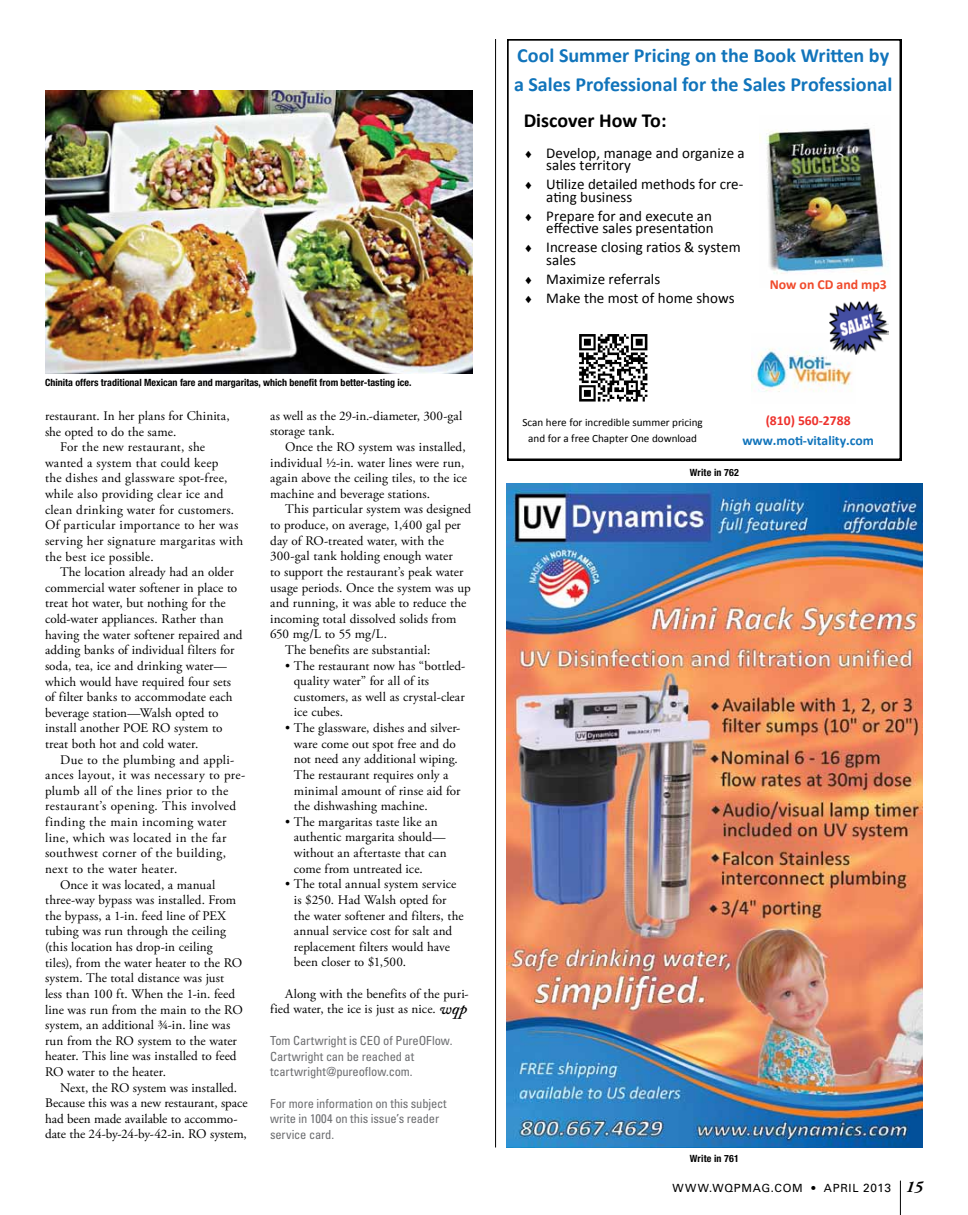
<style>
.page{position:relative;width:968px;height:1215px;background:#fff}
.page>*{position:absolute;margin:0;border:0;box-sizing:border-box;transform-origin:0 0}
.t1{font:700 20.12px/29.2px "Calibri";color:#1174bb}
.t2{font:700 20px "Calibri";color:#000}
.t3{font:15px/12.6px "Calibri";color:#000}
.t4{font:700 13.75px "Calibri";color:#f04a2b}
.t5{font:700 13.62px "Calibri";color:#1174bb}
.t6{font:700 13.62px "Calibri";color:#ee322d}
.t7{font:13.12px/15.6px "Adobe Garamond Pro";letter-spacing:.01em;color:#000}
.t8{font:13.12px "Adobe Garamond Pro";letter-spacing:.035em;color:#000}
.t9{font:13.12px "Adobe Garamond Pro";letter-spacing:.03em;color:#000}
.t10{font:13.12px "Adobe Garamond Pro";letter-spacing:-.01em;color:#000}
.t11{font:condensed 12.5px/15.6px "Univers LT Std";letter-spacing:-.01em;color:#6d6e71}
.t12{font:11.25px "Univers LT Std";letter-spacing:.065em;color:#000}
.t13{font:11.12px/16.2px "Calibri";color:#000;text-align:center}
.t14{font:700 condensed 10px "Helvetica Neue LT Std";color:#000}
.t15{font:700 condensed 10px "Helvetica Neue LT Std";letter-spacing:.02em;color:#000}
.s1{font-family:"Adobe Caslon Pro";font-weight:600;font-style:italic;font-size:16.25px}
.s2{font-size:11.88px}
.s3{font-family:"Adobe Garamond Pro";font-weight:700;font-style:italic;font-size:16.25px}
</style>
<div class="page">
<hr style="left:900px;top:1181px;width:1px;height:34px;background:#000">
<svg style="left:507px;top:39px;width:394px;height:421px"></svg>
<img style="left:506px;top:484px;width:416px;height:663px">
<hr style="left:495px;top:39px;width:1px;height:1109px;background:#000">
<img style="left:45px;top:90px;width:427px;height:283px">
<p class="t14" style="left:45px;top:376px;width:368px">Chinita offers traditional Mexican fare and margaritas, which benefit from better-tasting ice.</p>
<p class="t7" style="left:45px;top:408px;width:186px">restaurant. In her plans for Chinita,</p>
<p class="t7" style="left:45px;top:424px;width:133px">she opted to do the same.</p>
<p class="t7" style="left:60px;top:440px;width:146px">For the new restaurant, she</p>
<p class="t7" style="left:45px;top:455px;width:175px">wanted a system that could keep</p>
<p class="t7" style="left:45px;top:471px;width:184px">the dishes and glassware spot-free,</p>
<p class="t7" style="left:45px;top:487px;width:180px">while also providing clear ice and</p>
<p class="t7" style="left:45px;top:502px;width:191px">clean drinking water for customers.</p>
<p class="t7" style="left:45px;top:518px;width:195px">Of particular importance to her was</p>
<p class="t7" style="left:45px;top:533px;width:200px">serving her signature margaritas with</p>
<p class="t7" style="left:45px;top:549px;width:110px">the best ice possible.</p>
<p class="t7" style="left:60px;top:565px;width:175px">The location already had an older</p>
<p class="t7" style="left:45px;top:580px;width:194px">commercial water softener in place to</p>
<p class="t7" style="left:45px;top:596px;width:182px">treat hot water, but nothing for the</p>
<p class="t7" style="left:45px;top:612px;width:180px">cold-water appliances. Rather than</p>
<p class="t7" style="left:45px;top:627px;width:199px">having the water softener repaired and</p>
<p class="t7" style="left:45px;top:643px;width:191px">adding banks of individual filters for</p>
<p class="t7" style="left:45px;top:658px;width:183px">soda, tea, ice and drinking water—</p>
<p class="t7" style="left:45px;top:674px;width:188px">which would have required four sets</p>
<p class="t7" style="left:45px;top:690px;width:189px">of filter banks to accommodate each</p>
<p class="t7" style="left:45px;top:705px;width:175px">beverage station—Walsh opted to</p>
<p class="t7" style="left:45px;top:721px;width:179px">install another POE RO system to</p>
<p class="t7" style="left:45px;top:736px;width:155px">treat both hot and cold water.</p>
<p class="t7" style="left:60px;top:752px;width:176px">Due to the plumbing and appli-</p>
<p class="t8" style="left:45px;top:767px;width:202px">ances layout, it was necessary to pre-</p>
<p class="t7" style="left:45px;top:783px;width:185px">plumb all of the lines prior to the</p>
<p class="t9" style="left:45px;top:798px;width:193px">restaurant’s opening. This involved</p>
<p class="t8" style="left:45px;top:814px;width:183px">finding the main incoming water</p>
<p class="t8" style="left:45px;top:830px;width:183px">line, which was located in the far</p>
<p class="t9" style="left:45px;top:845px;width:183px">southwest corner of the building,</p>
<p class="t7" style="left:45px;top:861px;width:134px">next to the water heater.</p>
<p class="t7" style="left:60px;top:877px;width:157px">Once it was located, a manual</p>
<p class="t7" style="left:45px;top:893px;width:193px">three-way bypass was installed. From</p>
<p class="t7" style="left:45px;top:908px;width:182px">the bypass, a 1-in. feed line of PEX</p>
<p class="t7" style="left:45px;top:924px;width:182px">tubing was run through the ceiling</p>
<p class="t7" style="left:45px;top:940px;width:169px">(this location has drop-in ceiling</p>
<p class="t7" style="left:45px;top:955px;width:199px">tiles), from the water heater to the RO</p>
<p class="t7" style="left:45px;top:971px;width:180px">system. The total distance was just</p>
<p class="t7" style="left:45px;top:986px;width:192px">less than 100 ft. When the 1-in. feed</p>
<p class="t7" style="left:45px;top:1002px;width:199px">line was run from the main to the RO</p>
<p class="t7" style="left:45px;top:1018px;width:187px">system, an additional 3/4-in. line was</p>
<p class="t7" style="left:45px;top:1033px;width:193px">run from the RO system to the water</p>
<p class="t7" style="left:45px;top:1049px;width:193px">heater. This line was installed to feed</p>
<p class="t7" style="left:45px;top:1064px;width:122px">RO water to the heater.</p>
<p class="t7" style="left:60px;top:1080px;width:179px">Next, the RO system was installed.</p>
<p class="t7" style="left:45px;top:1096px;width:204px">Because this was a new restaurant, space</p>
<p class="t7" style="left:45px;top:1111px;width:194px">had been made available to accommo-</p>
<p class="t10" style="left:45px;top:1126px;width:203px">date the 24-by-24-by-42-in. RO system,</p>
<p class="t7" style="left:270px;top:408px;width:194px">as well as the 29-in.-diameter, 300-gal storage tank.</p>
<p class="t7" style="left:270px;top:439px;width:198px;text-indent:15px">Once the RO system was installed, individual ½-in. water lines were run, again above the ceiling tiles, to the ice machine and beverage stations.</p>
<p class="t7" style="left:285px;top:502px;width:187px">This particular system was designed</p>
<p class="t7" style="left:270px;top:518px;width:192px">to produce, on average, 1,400 gal per</p>
<p class="t7" style="left:270px;top:533px;width:175px">day of RO-treated water, with the</p>
<p class="t7" style="left:270px;top:549px;width:184px">300-gal tank holding enough water</p>
<p class="t7" style="left:270px;top:564px;width:195px">to support the restaurant’s peak water</p>
<p class="t7" style="left:270px;top:580px;width:202px">usage periods. Once the system was up</p>
<p class="t7" style="left:270px;top:596px;width:197px">and running, it was able to reduce the</p>
<p class="t7" style="left:270px;top:611px;width:188px">incoming total dissolved solids from</p>
<p class="t7" style="left:270px;top:627px;width:118px">650 mg/L to 55 mg/L.</p>
<p class="t7" style="left:285px;top:642px;width:147px">The benefits are substantial:</p>
<p class="t7" style="left:294px;top:658px;width:173px;text-indent:-9px">• The restaurant now has “bottled&shy;quality water” for all of its customers, as well as crystal-clear ice cubes.</p>
<p class="t7" style="left:294px;top:721px;width:168px;text-indent:-9px">• The glassware, dishes and silver&shy;ware come out spot free and do not need any additional wiping.<br>The restaurant requires only a minimal amount of rinse aid for the dishwashing machine.</p>
<p class="t7" style="left:294px;top:814px;width:154px;text-indent:-9px">• The margaritas taste like an authentic margarita should— without an aftertaste that can come from untreated ice.</p>
<p class="t7" style="left:294px;top:877px;width:171px;text-indent:-9px">• The total annual system service is $250. Had Walsh opted for the water softener and filters, the annual service cost for salt and replacement filters would have been closer to $1,500.</p>
<p class="t7" style="left:270px;top:986px;width:200px;text-align:right">Along with the benefits of the puri&shy;fied water, the ice is just as nice. <span class="s1">wqp</span></p>
<p class="t11" style="left:270px;top:1033px;width:184px">Tom Cartwright is CEO of PureOFlow.<br>Cartwright can be reached at tcartwright@pureoflow.com.</p>
<p class="t11" style="left:270px;top:1095px;width:178px">For more information on this subject write in 1004 on this issue’s reader service card.</p>
<h1 class="t1" style="left:514px;top:41px;width:380px">Cool Summer Pricing on the Book Written by a Sales Professional for the Sales Professional</h1>
<h2 class="t2" style="left:523px;top:108px;width:144px">Discover How To:</h2>
<p class="t3" style="left:546px;top:146px;width:200px;text-indent:-23px">◻ Develop, manage and organize a sales territory</p>
<p class="t3" style="left:546px;top:178px;width:198px;text-indent:-23px">◻ Utilize detailed methods for cre&shy;ating business</p>
<p class="t3" style="left:523px;top:209px;width:191px;text-align:right">◻ Prepare for and execute an effective sales presentation</p>
<p class="t3" style="left:546px;top:241px;width:196px;text-indent:-23px">◻ Increase closing ratios &amp; system sales</p>
<p class="t3" style="left:523px;top:272px;width:138px">◻ Maximize referrals</p>
<p class="t3" style="left:523px;top:291px;width:212px">◻ Make the most of home shows</p>
<p class="t4" style="left:769px;top:276px;width:119px">Now on CD and mp3</p>
<p class="t13" style="left:522px;top:414px;width:182px">Scan here for incredible summer pricing and for a free Chapter One download</p>
<p class="t6" style="left:765px;top:411px;width:86px">(810) 560-2788</p>
<p class="t5" style="left:742px;top:432px;width:133px">www.moti-vitality.com</p>
<p class="t15" style="left:689px;top:466px;width:51px">Write in 762</p>
<p class="t15" style="left:690px;top:1152px;width:51px">Write in 761</p>
<p class="t12" style="left:672px;top:1181px;width:252px">WWW.WQPMAG.COM • April <span class="s2">2013</span> <span class="s3">15</span></p>
</div>
